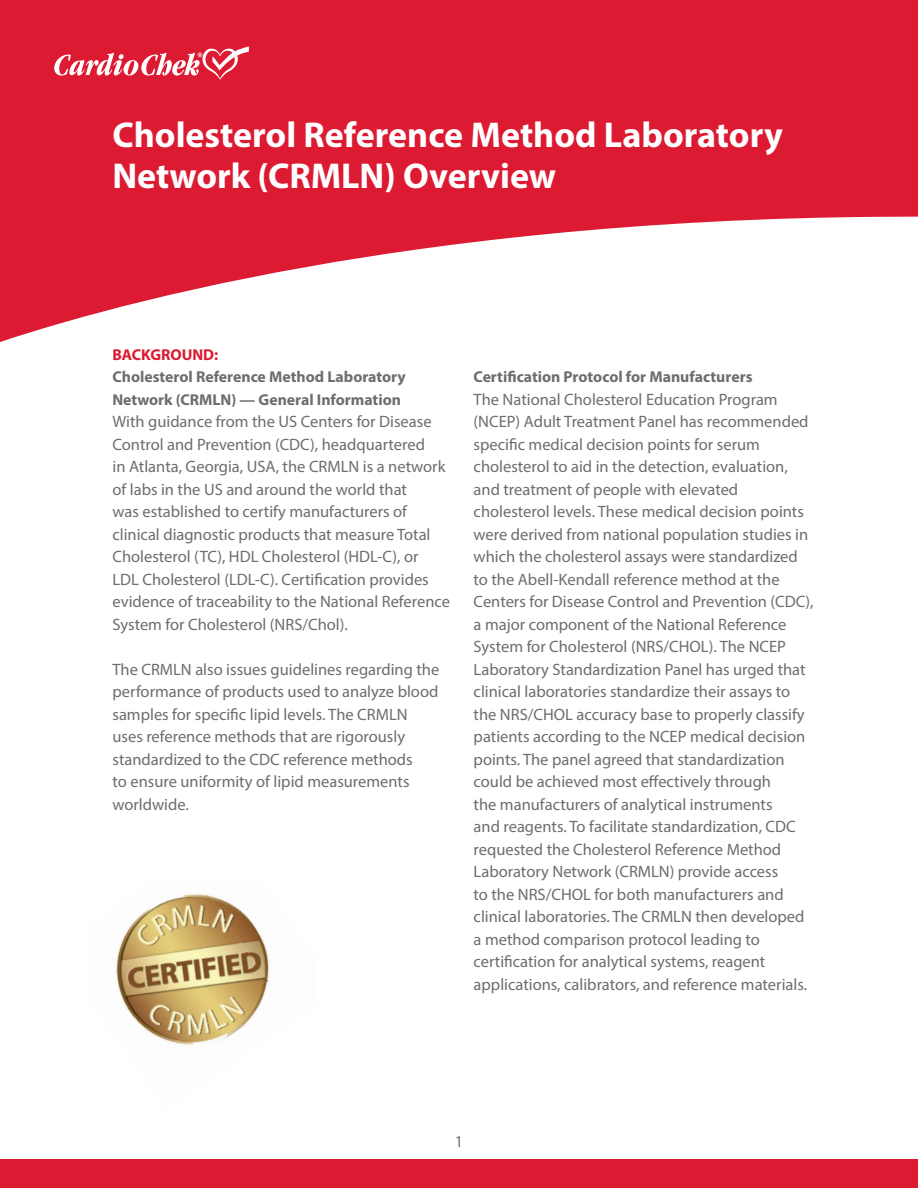
<style>
.page{position:relative;width:918px;height:1188px;background:#fff}
.page>*{position:absolute;margin:0;border:0;box-sizing:border-box;transform-origin:0 0}
.t1{font:700 36px/40.5px "Myriad Pro";color:#fff}
.t2{font:16.5px/22.5px "Myriad Pro";color:#6c6d70}
.t3{font:700 15.75px/22.5px "Myriad Pro";color:#6c6d70}
.t4{font:700 15.75px "Myriad Pro";color:#dc1a32}
</style>
<div class="page">
<svg style="left:0;top:0;width:918px;height:342px;fill:#dc1a32"></svg>
<div style="left:0;top:1160px;width:918px;height:28px;background:#dc1a32"></div>
<img style="left:116px;top:894px;width:80px;height:129px">
<img style="left:196px;top:894px;width:73px;height:85px">
<img style="left:139px;top:979px;width:130px;height:66px">
<svg style="left:54px;top:47px;width:195px;height:33px"></svg>
<h1 class="t1" style="left:112px;top:114px;width:672px">Cholesterol Reference Method Laboratory<br>Network (CRMLN) Overview</h1>
<p class="t4" style="left:112px;top:344px;width:107px">BACKGROUND:</p>
<p class="t3" style="left:112px;top:365px;width:295px">Cholesterol Reference Method Laboratory<br>Network (CRMLN) — General Information</p>
<p class="t2" style="left:112px;top:410px;width:339px">With guidance from the US Centers for Disease Control and Prevention (CDC), headquartered<br>in Atlanta, Georgia, USA, the CRMLN is a network of labs in the US and around the world that<br>was established to certify manufacturers of clinical diagnostic products that measure Total Cholesterol (TC), HDL Cholesterol (HDL-C), or<br>LDL Cholesterol (LDL-C). Certification provides evidence of traceability to the National Reference System for Cholesterol (NRS/Chol).</p>
<p class="t2" style="left:112px;top:658px;width:328px">The CRMLN also issues guidelines regarding the performance of products used to analyze blood samples for specific lipid levels. The CRMLN uses reference methods that are rigorously standardized to the CDC reference methods<br>to ensure uniformity of lipid measurements worldwide.</p>
<p class="t3" style="left:474px;top:365px;width:280px">Certification Protocol for Manufacturers</p>
<p class="t2" style="left:474px;top:388px;width:342px">The National Cholesterol Education Program (NCEP) Adult Treatment Panel has recommended specific medical decision points for serum cholesterol to aid in the detection, evaluation, and treatment of people with elevated cholesterol levels. These medical decision points were derived from national population studies in which the cholesterol assays were standardized to the Abell-Kendall reference method at the Centers for Disease Control and Prevention (CDC), a major component of the National Reference System for Cholesterol (NRS/CHOL). The NCEP Laboratory Standardization Panel has urged that clinical laboratories standardize their assays to the NRS/CHOL accuracy base to properly classify patients according to the NCEP medical decision points. The panel agreed that standardization could be achieved most effectively through<br>the manufacturers of analytical instruments<br>and reagents. To facilitate standardization, CDC requested the Cholesterol Reference Method Laboratory Network (CRMLN) provide access<br>to the NRS/CHOL for both manufacturers and clinical laboratories. The CRMLN then developed a method comparison protocol leading to certification for analytical systems, reagent applications, calibrators, and reference materials.</p>
<p class="t2" style="left:455px;top:1130px;width:10px">1</p>
</div>
